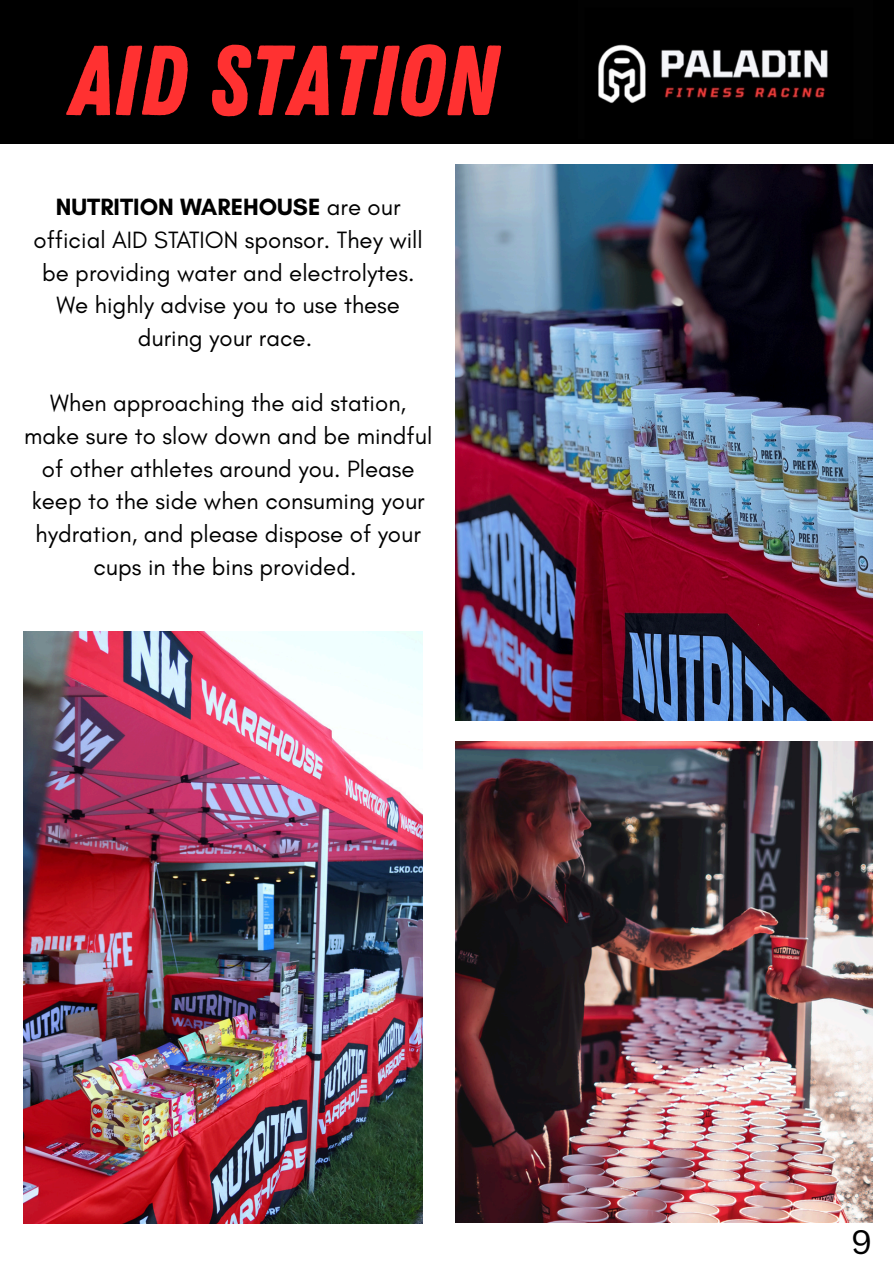
<style>
.page{position:relative;width:894px;height:1264px;background:#fff}
.page>*{position:absolute;margin:0;border:0;box-sizing:border-box;transform-origin:0 0}
.t1{font:99px "Zing Rust Base";color:#ff3131}
.t2{font:33px "Canva Sans";color:#000}
.t3{font:24px/32.7px "Glacial Indifference";color:#000;text-align:center}
.s1{font-weight:700}
</style>
<div class="page">
<div style="left:0;top:0;width:893px;height:143px;background:#000"></div>
<img style="left:598px;top:44px;width:230px;height:59px">
<img style="left:455px;top:164px;width:417px;height:556px">
<img style="left:455px;top:741px;width:417px;height:481px">
<img style="left:23px;top:632px;width:399px;height:591px">
<p class="t1" style="left:69px;top:23px;width:430px">AID STATION</p>
<p class="t3" style="left:34px;top:191px;width:391px"><span class="s1">NUTRITION WAREHOUSE</span> are our official AID STATION sponsor. They will be providing water and electrolytes.<br>We highly advise you to use these during your race.</p>
<p class="t3" style="left:24px;top:386px;width:409px">When approaching the aid station, make sure to slow down and be mindful of other athletes around you. Please keep to the side when consuming your hydration, and please dispose of your cups in the bins provided.</p>
<p class="t2" style="left:851px;top:1218px;width:23px">9</p>
</div>
